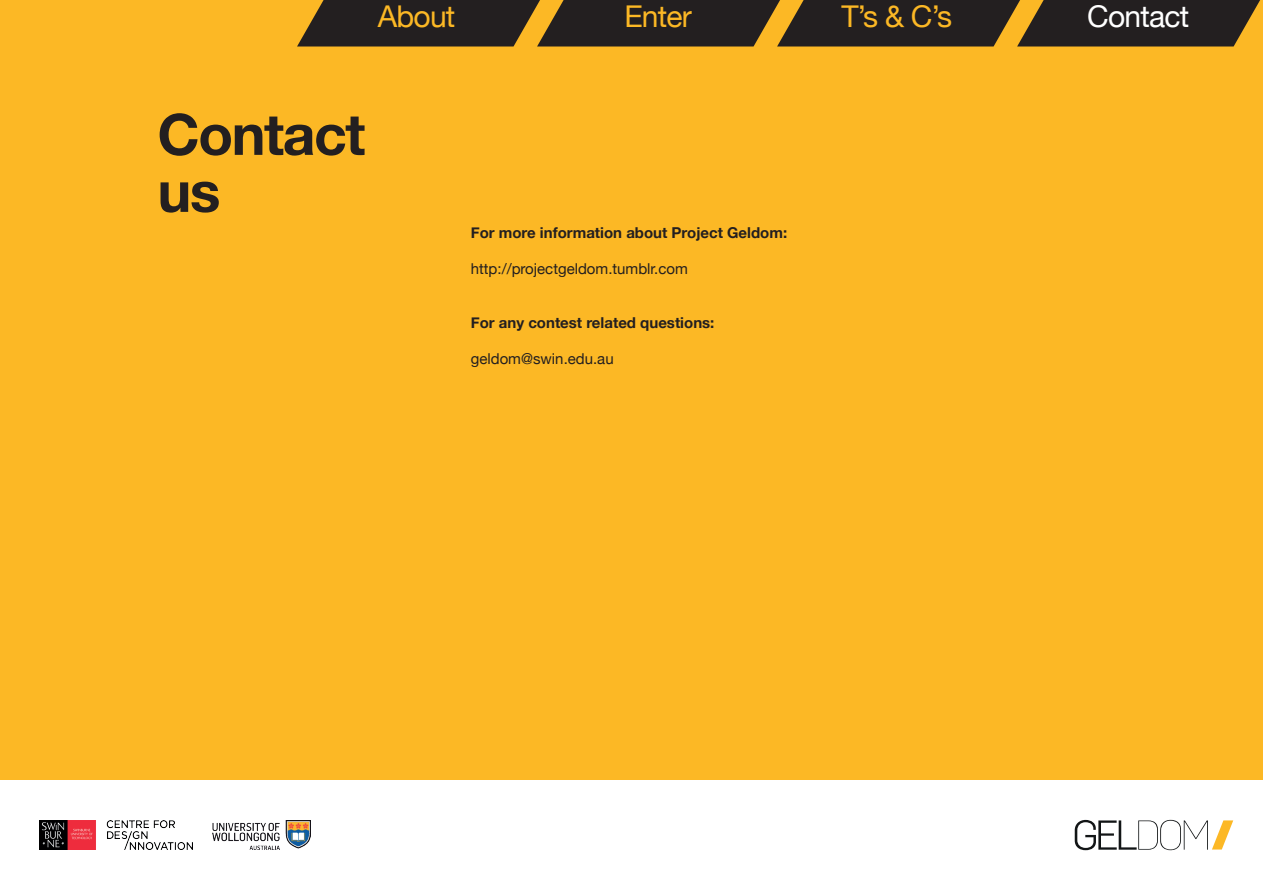
<style>
.page{position:relative;width:1263px;height:893px;background:#fff}
.page>*{position:absolute;margin:0;border:0;box-sizing:border-box;transform-origin:0 0}
.t1{font:700 57px/57px "Helvetica Neue";letter-spacing:-.025em;color:#231f20}
.t2{font:30px "Helvetica Neue";letter-spacing:-.025em;color:#fcb825}
.t3{font:30px "Helvetica Neue";letter-spacing:-.025em;color:#fff}
.t4{font:700 15px "Helvetica Neue";color:#231f20}
.t5{font:15px "Helvetica Neue";color:#231f20}
</style>
<div class="page">
<div style="left:0;top:0;width:1263px;height:785px;background:#fcb825"></div>
<div style="left:0;top:780px;width:1263px;height:110px;background:#fff"></div>
<svg style="left:1075px;top:820px;width:158px;height:30px"></svg>
<img style="left:39px;top:821px;width:154px;height:28px">
<img style="left:212px;top:821px;width:98px;height:29px">
<svg style="left:297px;top:0;width:963px;height:46px;background:#392e20"></svg>
<h2 class="t2" style="left:378px;top:-5px;width:79px">About</h2>
<h2 class="t2" style="left:624px;top:-5px;width:69px">Enter</h2>
<h2 class="t2" style="left:841px;top:-5px;width:112px">T’s &amp; C’s</h2>
<h2 class="t3" style="left:1087px;top:-5px;width:104px">Contact</h2>
<h1 class="t1" style="left:157px;top:108px;width:209px">Contact us</h1>
<p class="t4" style="left:471px;top:220px;width:318px">For more information about Project Geldom:</p>
<p class="t5" style="left:471px;top:257px;width:219px">http://projectgeldom.tumblr.com</p>
<p class="t4" style="left:471px;top:310px;width:245px">For any contest related questions:</p>
<p class="t5" style="left:471px;top:347px;width:144px">geldom@swin.edu.au</p>
</div>
